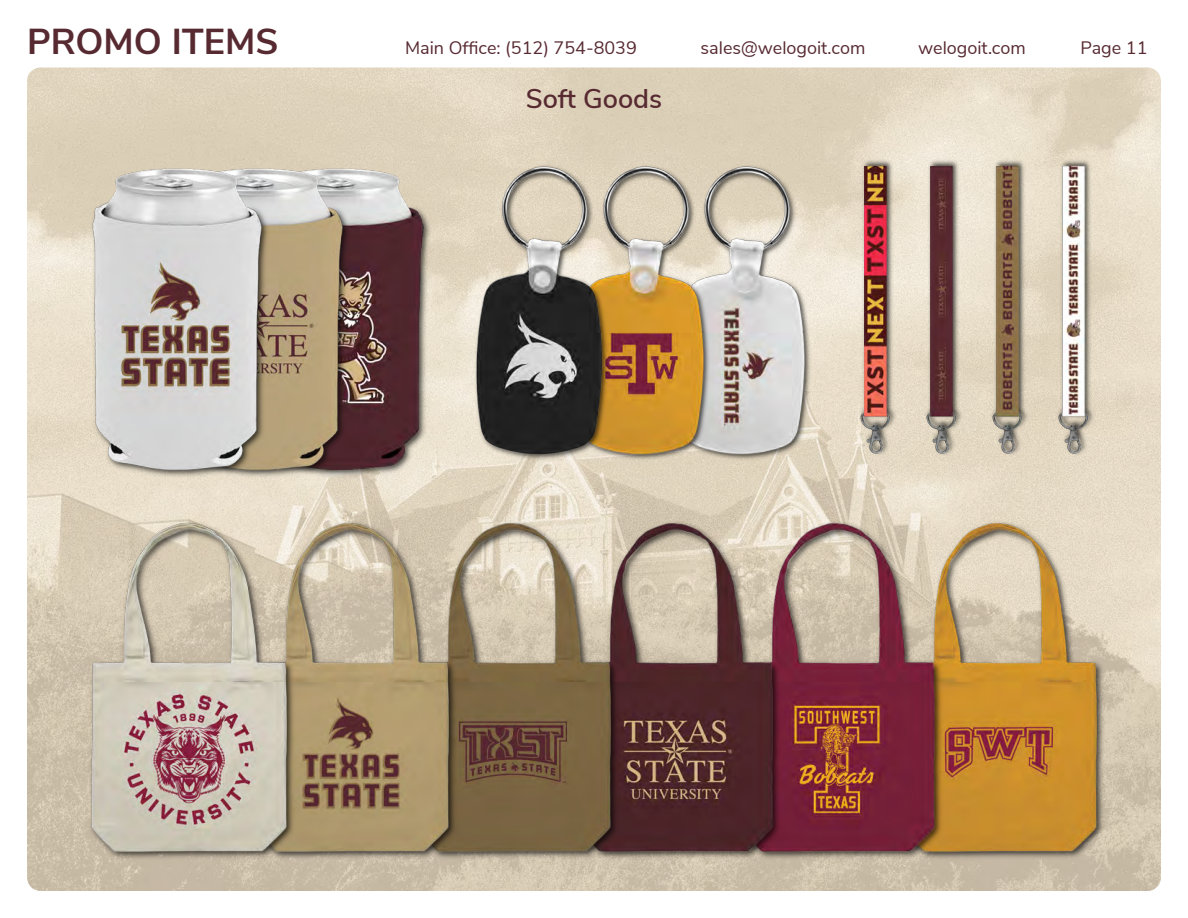
<style>
.page{position:relative;width:1188px;height:918px;background:#fff}
.page>*{position:absolute;margin:0;border:0;box-sizing:border-box;transform-origin:0 0}
.t1{font:700 36px "Nunito Sans";color:#572a31}
.t2{font:600 27px "Nunito Sans";color:#572a31}
.t3{font:18px "Nunito Sans";color:#572a31}
</style>
<div class="page">
<img style="left:27px;top:68px;width:1134px;height:823px">
<img style="left:418px;top:122px;width:81px;height:378px">
<img style="left:999px;top:500px;width:162px;height:378px">
<img style="left:27px;top:500px;width:972px;height:378px">
<img style="left:337px;top:122px;width:81px;height:378px">
<img style="left:27px;top:122px;width:310px;height:378px">
<img style="left:878px;top:148px;width:229px;height:324px">
<img style="left:776px;top:148px;width:102px;height:324px">
<img style="left:675px;top:148px;width:101px;height:324px">
<img style="left:405px;top:148px;width:270px;height:324px">
<p class="t1" style="left:27px;top:15px;width:253px">PROMO ITEMS</p>
<p class="t3" style="left:405px;top:35px;width:233px">Main Office: (512) 754-8039</p>
<p class="t3" style="left:701px;top:35px;width:166px">sales@welogoit.com</p>
<p class="t3" style="left:918px;top:35px;width:109px">welogoit.com</p>
<p class="t3" style="left:1080px;top:35px;width:69px">Page 11</p>
<p class="t2" style="left:526px;top:79px;width:138px">Soft Goods</p>
</div>
